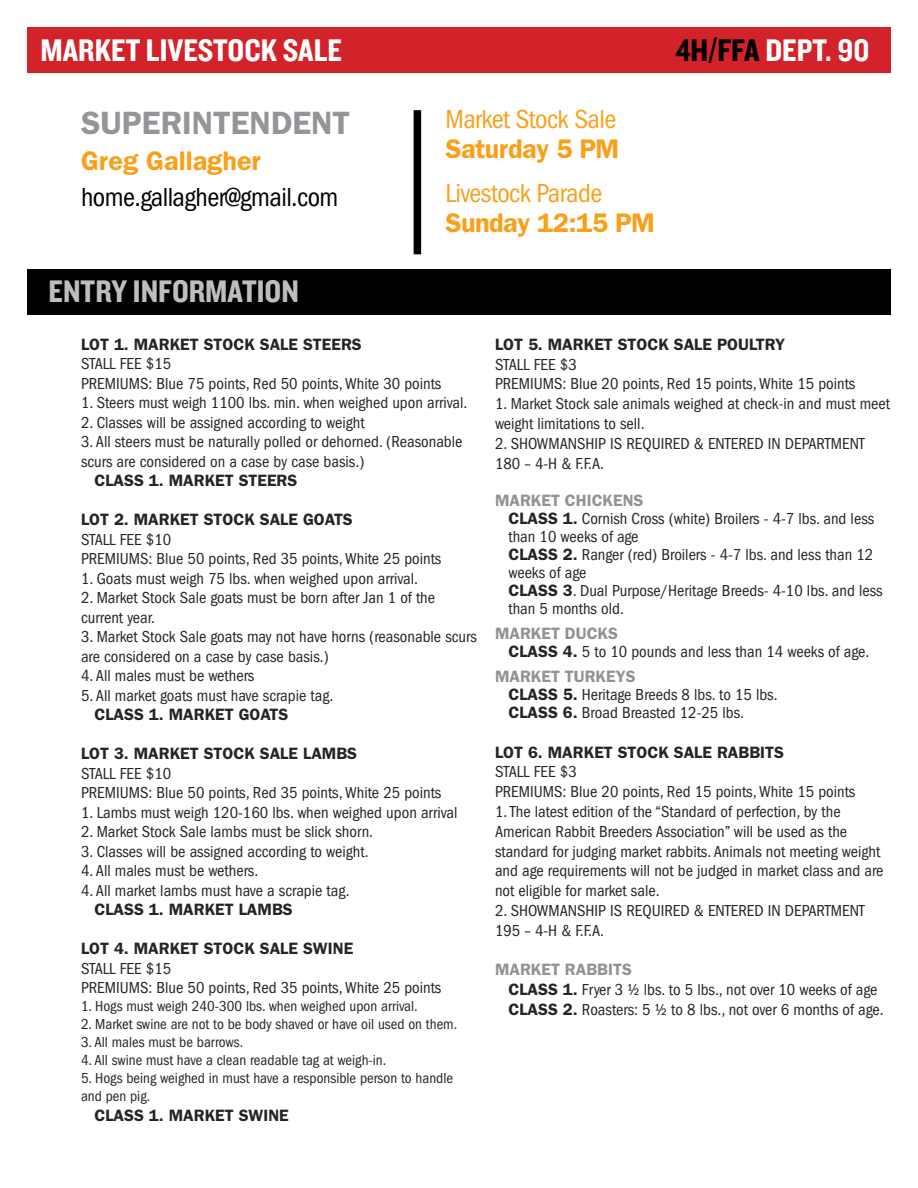
<style>
.page{position:relative;width:918px;height:1188px;background:#fff}
.page>*{position:absolute;margin:0;border:0;box-sizing:border-box;transform-origin:0 0}
.t1{font:32.4px "Knockout HTF50 Welterweight";color:#fff}
.t2{font:32.4px "Knockout HTF50 Welterweight";color:#bcbec0}
.t3{font:600 32.4px "Franklin Gothic";color:#939598}
.t4{font:condensed 27px "Franklin Gothic";letter-spacing:-.02em;color:#f9a01b}
.t5{font:condensed 27px "Franklin Gothic";letter-spacing:-.02em;color:#000}
.t6{font:600 27px "Franklin Gothic";letter-spacing:-.02em;color:#f9a01b}
.t7{font:600 27px "Franklin Gothic";color:#f9a01b}
.t8{font:condensed 16.5px/19.8px "Franklin Gothic";color:#262526}
.t9{font:600 16.5px "Franklin Gothic";color:#262526}
.t10{font:600 16.5px "Franklin Gothic";color:#939293}
.t11{font:condensed 15px/18px "Franklin Gothic";color:#262526}
.s1{color:#000}
.s2{font-weight:600;font-stretch:normal;color:#939293}
.s3{font-weight:600;font-stretch:normal}
</style>
<div class="page">
<div style="left:27px;top:270px;width:864px;height:45px;background:#000"></div>
<div style="left:27px;top:27px;width:864px;height:45px;background:#d2232a"></div>
<div style="left:414px;top:110px;width:7px;height:144px;background:#000"></div>
<h1 class="t1" style="left:40px;top:33px;width:303px">MARKET LIVESTOCK SALE</h1>
<h1 class="t1" style="left:676px;top:33px;width:195px"><span class="s1">4H/FFA</span> DEPT. 90</h1>
<h1 class="t3" style="left:81px;top:104px;width:271px">SUPERINTENDENT</h1>
<h2 class="t7" style="left:81px;top:145px;width:181px">Greg Gallagher</h2>
<h2 class="t5" style="left:81px;top:182px;width:259px">home.gallagher@gmail.com</h2>
<h1 class="t2" style="left:49px;top:275px;width:32px">ENTRY</h1>
<h1 class="t2" style="left:133px;top:275px;width:56px">INFORMATION</h1>
<h2 class="t4" style="left:446px;top:104px;width:172px">Market Stock Sale</h2>
<h2 class="t6" style="left:446px;top:133px;width:175px">Saturday 5 PM</h2>
<h2 class="t4" style="left:446px;top:178px;width:158px">Livestock Parade</h2>
<h2 class="t6" style="left:446px;top:207px;width:211px">Sunday 12:15 PM</h2>
<p class="t9" style="left:81px;top:334px;width:282px">LOT 1. MARKET STOCK SALE STEERS</p>
<p class="t8" style="left:81px;top:354px;width:362px">STALL FEE $15<br>PREMIUMS: Blue 75 points, Red 50 points, White 30 points</p>
<p class="t8" style="left:81px;top:393px;width:388px">1. Steers must weigh 1100 lbs. min. when weighed upon arrival.</p>
<p class="t8" style="left:81px;top:413px;width:285px">2. Classes will be assigned according to weight</p>
<p class="t8" style="left:81px;top:432px;width:383px">3. All steers must be naturally polled or dehorned. (Reasonable scurs are considered on a case by case basis.)</p>
<p class="t9" style="left:94px;top:471px;width:204px">CLASS 1. MARKET STEERS</p>
<p class="t9" style="left:81px;top:510px;width:273px">LOT 2. MARKET STOCK SALE GOATS</p>
<p class="t8" style="left:81px;top:530px;width:362px">STALL FEE $10<br>PREMIUMS: Blue 50 points, Red 35 points, White 25 points</p>
<p class="t8" style="left:81px;top:569px;width:339px">1. Goats must weigh 75 lbs. when weighed upon arrival.</p>
<p class="t8" style="left:81px;top:588px;width:356px">2. Market Stock Sale goats must be born after Jan 1 of the current year.</p>
<p class="t8" style="left:81px;top:627px;width:397px">3. Market Stock Sale goats may not have horns (reasonable scurs are considered on a case by case basis.)</p>
<p class="t8" style="left:81px;top:666px;width:175px">4. All males must be wethers</p>
<p class="t8" style="left:81px;top:686px;width:254px">5. All market goats must have scrapie tag.</p>
<p class="t9" style="left:94px;top:705px;width:195px">CLASS 1. MARKET GOATS</p>
<p class="t9" style="left:81px;top:744px;width:278px">LOT 3. MARKET STOCK SALE LAMBS</p>
<p class="t8" style="left:81px;top:764px;width:362px">STALL FEE $10<br>PREMIUMS: Blue 50 points, Red 35 points, White 25 points</p>
<p class="t8" style="left:81px;top:803px;width:378px">1. Lambs must weigh 120-160 lbs. when weighed upon arrival</p>
<p class="t8" style="left:81px;top:822px;width:294px">2. Market Stock Sale lambs must be slick shorn.</p>
<p class="t8" style="left:81px;top:842px;width:289px">3. Classes will be assigned according to weight.</p>
<p class="t8" style="left:81px;top:861px;width:179px">4. All males must be wethers.</p>
<p class="t8" style="left:81px;top:881px;width:270px">4. All market lambs must have a scrapie tag.</p>
<p class="t9" style="left:94px;top:900px;width:200px">CLASS 1. MARKET LAMBS</p>
<p class="t9" style="left:81px;top:939px;width:274px">LOT 4. MARKET STOCK SALE SWINE</p>
<p class="t8" style="left:81px;top:959px;width:362px">STALL FEE $15<br>PREMIUMS: Blue 50 points, Red 35 points, White 25 points</p>
<p class="t11" style="left:81px;top:998px;width:338px">1. Hogs must weigh 240-300 lbs. when weighed upon arrival.</p>
<p class="t11" style="left:81px;top:1016px;width:378px">2. Market swine are not to be body shaved or have oil used on them.</p>
<p class="t11" style="left:81px;top:1034px;width:164px">3. All males must be barrows.</p>
<p class="t11" style="left:81px;top:1052px;width:307px">4. All swine must have a clean readable tag at weigh-in.</p>
<p class="t11" style="left:81px;top:1070px;width:374px">5. Hogs being weighed in must have a responsible person to handle and pen pig.</p>
<p class="t9" style="left:94px;top:1106px;width:196px">CLASS 1. MARKET SWINE</p>
<p class="t9" style="left:495px;top:334px;width:292px">LOT 5. MARKET STOCK SALE POULTRY</p>
<p class="t8" style="left:495px;top:354px;width:362px">STALL FEE $3<br>PREMIUMS: Blue 20 points, Red 15 points, White 15 points</p>
<p class="t8" style="left:495px;top:394px;width:397px">1. Market Stock sale animals weighed at check-in and must meet weight limitations to sell.</p>
<p class="t8" style="left:495px;top:434px;width:371px">2. SHOWMANSHIP IS REQUIRED &amp; ENTERED IN DEPARTMENT<br>180 – 4-H &amp; F.F.A.</p>
<p class="t8" style="left:509px;top:492px;width:376px;line-height:18px;text-indent:-13px"><span class="s2">MARKET CHICKENS<br></span><span class="s3">CLASS 1.</span> Cornish Cross (white) Broilers - 4-7 lbs. and less than 10 weeks of age<br><span class="s3">CLASS 2.</span> Ranger (red) Broilers - 4-7 lbs. and less than 12 weeks of age<br><span class="s3">CLASS 3</span>. Dual Purpose/Heritage Breeds- 4-10 lbs. and less than 5 months old.</p>
<p class="t8" style="left:509px;top:625px;width:362px;line-height:18px;text-indent:-13px"><span class="s2">MARKET DUCKS<br></span><span class="s3">CLASS 4.</span> 5 to 10 pounds and less than 14 weeks of age.</p>
<p class="t10" style="left:495px;top:667px;width:142px">MARKET TURKEYS</p>
<p class="t9" style="left:509px;top:685px;width:22px">Class</p>
<p class="t8" style="left:563px;top:685px;width:216px"><span class="s3">5.</span> Heritage Breeds 8 lbs. to 15 lbs.</p>
<p class="t9" style="left:509px;top:703px;width:22px">Class</p>
<p class="t8" style="left:563px;top:703px;width:183px"><span class="s3">6.</span> Broad Breasted 12-25 lbs.</p>
<p class="t9" style="left:495px;top:742px;width:291px">LOT 6. MARKET STOCK SALE RABBITS</p>
<p class="t8" style="left:495px;top:762px;width:362px">STALL FEE $3<br>PREMIUMS: Blue 20 points, Red 15 points, White 15 points</p>
<p class="t8" style="left:495px;top:802px;width:390px">1. The latest edition of the “Standard of perfection, by the American Rabbit Breeders Association” will be used as the standard for judging market rabbits. Animals not meeting weight and age requirements will not be judged in market class and are not eligible for market sale.</p>
<p class="t8" style="left:495px;top:901px;width:371px">2. SHOWMANSHIP IS REQUIRED &amp; ENTERED IN DEPARTMENT<br>195 – 4-H &amp; F.F.A.</p>
<p class="t8" style="left:509px;top:960px;width:370px;text-indent:-13px"><span class="s2">MARKET RABBITS<br></span><span class="s3">CLASS 1.</span> Fryer 3 ½ lbs. to 5 lbs., not over 10 weeks of age<br><span class="s3">Class</span></p>
<p class="t8" style="left:563px;top:1000px;width:322px"><span class="s3">2.</span> Roasters: 5 ½ to 8 lbs., not over 6 months of age.</p>
</div>
